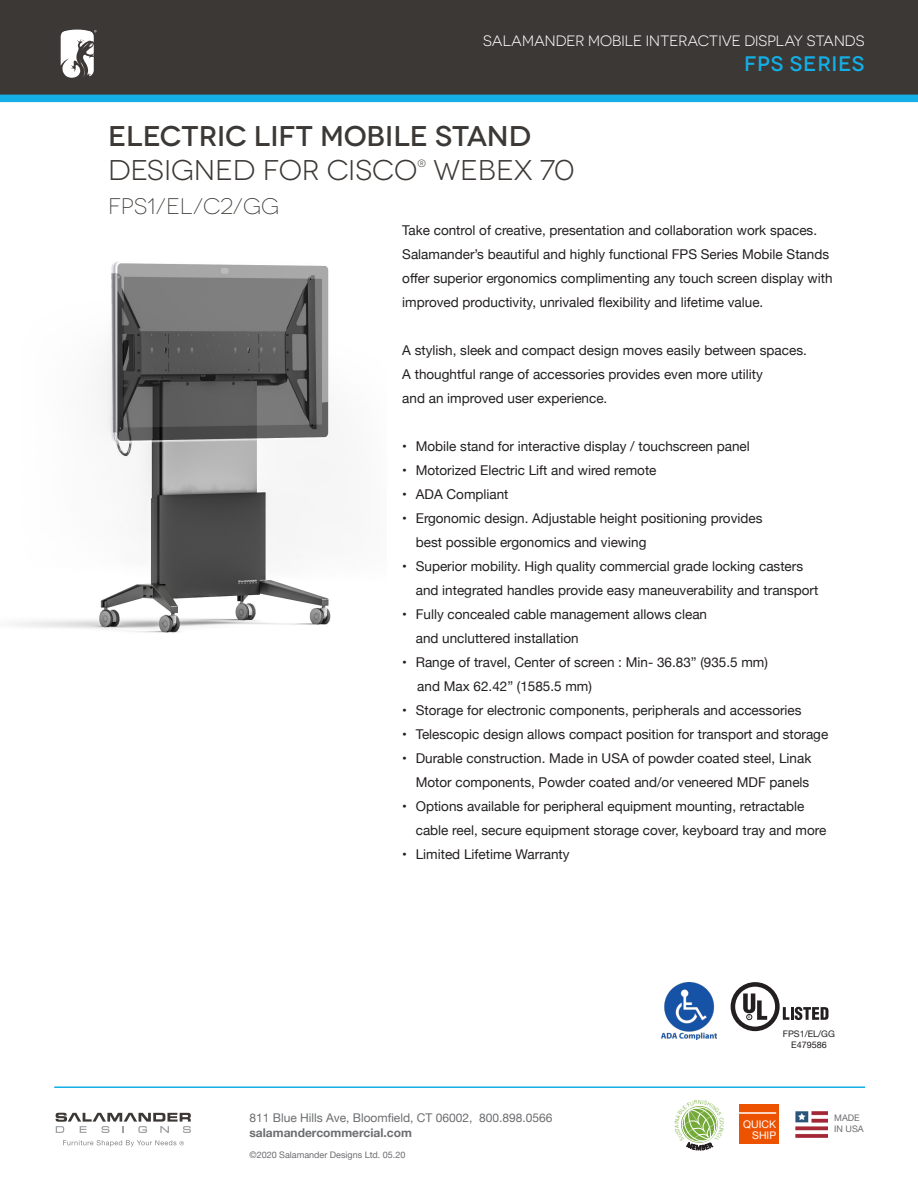
<style>
.page{position:relative;width:918px;height:1188px;background:#fff}
.page>*{position:absolute;margin:0;border:0;box-sizing:border-box;transform-origin:0 0}
.t1{font:500 28.5px/34.2px "Novecentowide";color:#3c3835}
.t2{font:28.5px "Novecentowide";color:#3c3835}
.t3{font:300 22.5px "Novecentowide";color:#3c3835}
.t4{font:500 21px "Novecentowide";letter-spacing:.03em;color:#13afe6}
.t5{font:15px "Novecentosanswide";color:#fff}
.t6{font:13.5px/24px "Helvetica Neue";color:#231f20}
.t7{font:12px "Helvetica Neue";color:#6c6d70}
.t8{font:700 12px "Helvetica Neue";color:#6c6d70}
.t9{font:10.5px/10.5px "Helvetica Neue";color:#fff;text-align:right}
.t10{font:10.5px "Novecentowide";color:#3c3835}
.t11{font:9px/10.8px "Helvetica Neue";color:#6c6d70}
.t12{font:9px "Helvetica Neue";color:#231f20}
.s1{font-weight:400}
</style>
<div class="page">
<img style="left:796px;top:1111px;width:32px;height:26px">
<hr style="left:54px;top:1086px;width:811px;height:2px;background:#13afe6">
<div style="left:739px;top:1104px;width:40px;height:40px;background:#ed5200"></div>
<hr style="left:731px;top:1112px;width:45px;height:2px;background:#fff">
<svg style="left:56px;top:1113px;width:135px;height:20px"></svg>
<svg style="left:63px;top:1140px;width:121px;height:7px"></svg>
<div style="left:0;top:0;width:918px;height:99px;background:#3c3835"></div>
<div style="left:0;top:95px;width:918px;height:7px;background:#13afe6"></div>
<svg style="left:61px;top:30px;width:36px;height:48px"></svg>
<img style="left:15px;top:262px;width:316px;height:371px">
<svg style="left:731px;top:982px;width:97px;height:49px"></svg>
<img style="left:662px;top:982px;width:54px;height:57px">
<svg style="left:681px;top:1106px;width:37px;height:37px"></svg>
<p class="t5" style="left:483px;top:32px;width:383px">SALAMANDER MOBILE INTERACTIVE DISPLAY STANDS</p>
<h3 class="t4" style="left:744px;top:51px;width:122px">FPS SERIES</h3>
<p class="t1" style="left:108px;top:119px;width:425px">ELECTRIC LIFT MOBILE STAND<br><span class="s1">DESIGNED FOR CISCO</span></p>
<p class="t10" style="left:418px;top:157px;width:10px">®</p>
<p class="t2" style="left:433px;top:154px;width:143px">WEBEX 70</p>
<p class="t3" style="left:108px;top:194px;width:172px">FPS1/EL/C2/GG</p>
<p class="t6" style="left:402px;top:219px;width:432px">Take control of creative, presentation and collaboration work spaces.<br>Salamander’s beautiful and highly functional FPS Series Mobile Stands offer superior ergonomics complimenting any touch screen display with improved productivity, unrivaled flexibility and lifetime value.</p>
<p class="t6" style="left:402px;top:339px;width:406px">A stylish, sleek and compact design moves easily between spaces.<br>A thoughtful range of accessories provides even more utility<br>and an improved user experience.</p>
<p class="t6" style="left:402px;top:435px;width:349px">• Mobile stand for interactive display / touchscreen panel</p>
<p class="t6" style="left:402px;top:459px;width:256px">• Motorized Electric Lift and wired remote</p>
<p class="t6" style="left:402px;top:483px;width:108px">• ADA Compliant</p>
<p class="t6" style="left:416px;top:507px;width:348px;text-indent:-14px">• Ergonomic design. Adjustable height positioning provides best possible ergonomics and viewing</p>
<p class="t6" style="left:416px;top:555px;width:404px;text-indent:-14px">• Superior mobility. High quality commercial grade locking casters and integrated handles provide easy maneuverability and transport</p>
<p class="t6" style="left:416px;top:603px;width:293px;text-indent:-14px">• Fully concealed cable management allows clean and uncluttered installation</p>
<p class="t6" style="left:402px;top:651px;width:367px">• Range of travel, Center of screen : Min- 36.83” (935.5 mm)</p>
<p class="t6" style="left:417px;top:675px;width:176px">and Max 62.42” (1585.5 mm)</p>
<p class="t6" style="left:402px;top:699px;width:401px">• Storage for electronic components, peripherals and accessories</p>
<p class="t6" style="left:402px;top:723px;width:428px">• Telescopic design allows compact position for transport and storage</p>
<p class="t6" style="left:402px;top:747px;width:411px;text-align:right">• Durable construction. Made in USA of powder coated steel, Linak<br>Motor components, Powder coated and/or veneered MDF panels</p>
<p class="t6" style="left:416px;top:795px;width:412px;text-indent:-14px">• Options available for peripheral equipment mounting, retractable cable reel, secure equipment storage cover, keyboard tray and more</p>
<p class="t6" style="left:402px;top:843px;width:169px">• Limited Lifetime Warranty</p>
<p class="t12" style="left:783px;top:1027px;width:53px">FPS1/EL/GG</p>
<p class="t12" style="left:791px;top:1038px;width:37px">E479586</p>
<p class="t7" style="left:249px;top:1109px;width:305px">811 Blue Hills Ave, Bloomfield, CT 06002, 800.898.0566</p>
<p class="t8" style="left:249px;top:1123px;width:164px">salamandercommercial.com</p>
<p class="t11" style="left:249px;top:1150px;width:157px">©2020 Salamander Designs Ltd. 05.20</p>
<p class="t9" style="left:743px;top:1120px;width:34px">QUICK<br>SHIP</p>
<p class="t11" style="left:834px;top:1113px;width:31px">MADE<br>IN USA</p>
</div>
